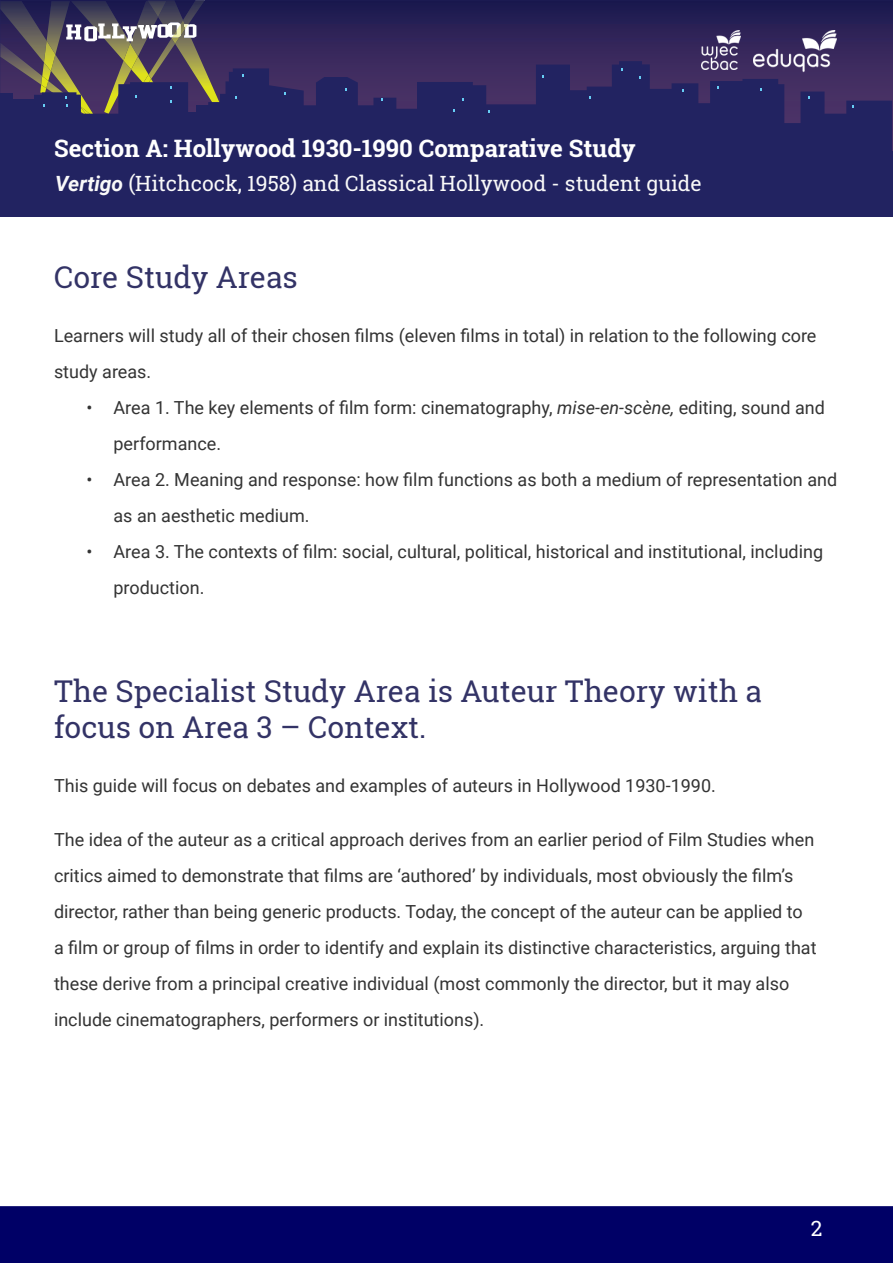
<style>
.page{position:relative;width:893px;height:1263px;background:#fff}
.page>*{position:absolute;margin:0;border:0;box-sizing:border-box;transform-origin:0 0}
.t1{font:30px/36px "Roboto Slab";color:#336}
.t2{font:700 24px "Roboto Slab";color:#fff}
.t3{font:21px "Roboto Slab";color:#f9f9f9}
.t4{font:21px "Roboto Slab";color:#fff}
.Paragraph_text{font:18px/36px "Roboto";color:#333}
.s1{font-family:"Roboto";font-weight:700;font-style:italic}
.s2{font-style:italic}
</style>
<div class="page">
<svg style="left:0;top:0;width:893px;height:152px;background:#2a2055"></svg>
<img style="left:93px;top:1px;width:28px;height:60px">
<img style="left:205px;top:0;width:15px;height:61px">
<img style="left:0;top:1px;width:93px;height:42px">
<img style="left:44px;top:41px;width:11px;height:2px">
<img style="left:121px;top:0;width:84px;height:61px">
<img style="left:172px;top:20px;width:13px;height:24px">
<img style="left:0;top:43px;width:97px;height:18px">
<svg style="left:66px;top:22px;width:130px;height:19px"></svg>
<svg style="left:0;top:61px;width:892px;height:91px;background:#302b60"></svg>
<div style="left:0;top:152px;width:893px;height:65px;background:#222361"></div>
<div style="left:0;top:94px;width:13px;height:36px;background:#222361"></div>
<div style="left:13px;top:100px;width:27px;height:26px;background:#222361"></div>
<div style="left:183px;top:113px;width:27px;height:16px;background:#222361"></div>
<div style="left:196px;top:105px;width:28px;height:16px;background:#222361"></div>
<div style="left:0;top:1206px;width:893px;height:57px;background:#006"></div>
<img style="left:702px;top:30px;width:38px;height:39px">
<img style="left:753px;top:30px;width:83px;height:43px">
<h2 class="t2" style="left:54px;top:132px;width:583px">Section A: Hollywood 1930-1990 Comparative Study</h2>
<p class="t3" style="left:55px;top:169px;width:648px"><span class="s1">Vertigo</span> (Hitchcock, 1958) and Classical Hollywood - student guide</p>
<p class="t1" style="left:54px;top:259px;width:245px">Core Study Areas</p>
<p class="Paragraph_text" style="left:54px;top:317px;width:764px">Learners will study all of their chosen films (eleven films in total) in relation to the following core study areas.</p>
<p class="Paragraph_text" style="left:114px;top:389px;width:713px;text-indent:-27px">• Area 1. The key elements of film form: cinematography, <span class="s2">mise-en-scène,</span> editing, sound and performance.</p>
<p class="Paragraph_text" style="left:114px;top:461px;width:725px;text-indent:-27px">• Area 2. Meaning and response: how film functions as both a medium of representation and as an aesthetic medium.</p>
<p class="Paragraph_text" style="left:114px;top:533px;width:711px;text-indent:-27px">• Area 3. The contexts of film: social, cultural, political, historical and institutional, including production.</p>
<p class="t1" style="left:54px;top:673px;width:710px">The Specialist Study Area is Auteur Theory with a focus on Area 3 – Context.</p>
<p class="Paragraph_text" style="left:54px;top:767px;width:663px">This guide will focus on debates and examples of auteurs in Hollywood 1930-1990.</p>
<p class="Paragraph_text" style="left:54px;top:821px;width:764px">The idea of the auteur as a critical approach derives from an earlier period of Film Studies when critics aimed to demonstrate that films are ‘authored’ by individuals, most obviously the film’s director, rather than being generic products. Today, the concept of the auteur can be applied to a film or group of films in order to identify and explain its distinctive characteristics, arguing that these derive from a principal creative individual (most commonly the director, but it may also include cinematographers, performers or institutions).</p>
<p class="t4" style="left:811px;top:1214px;width:13px">2</p>
</div>
